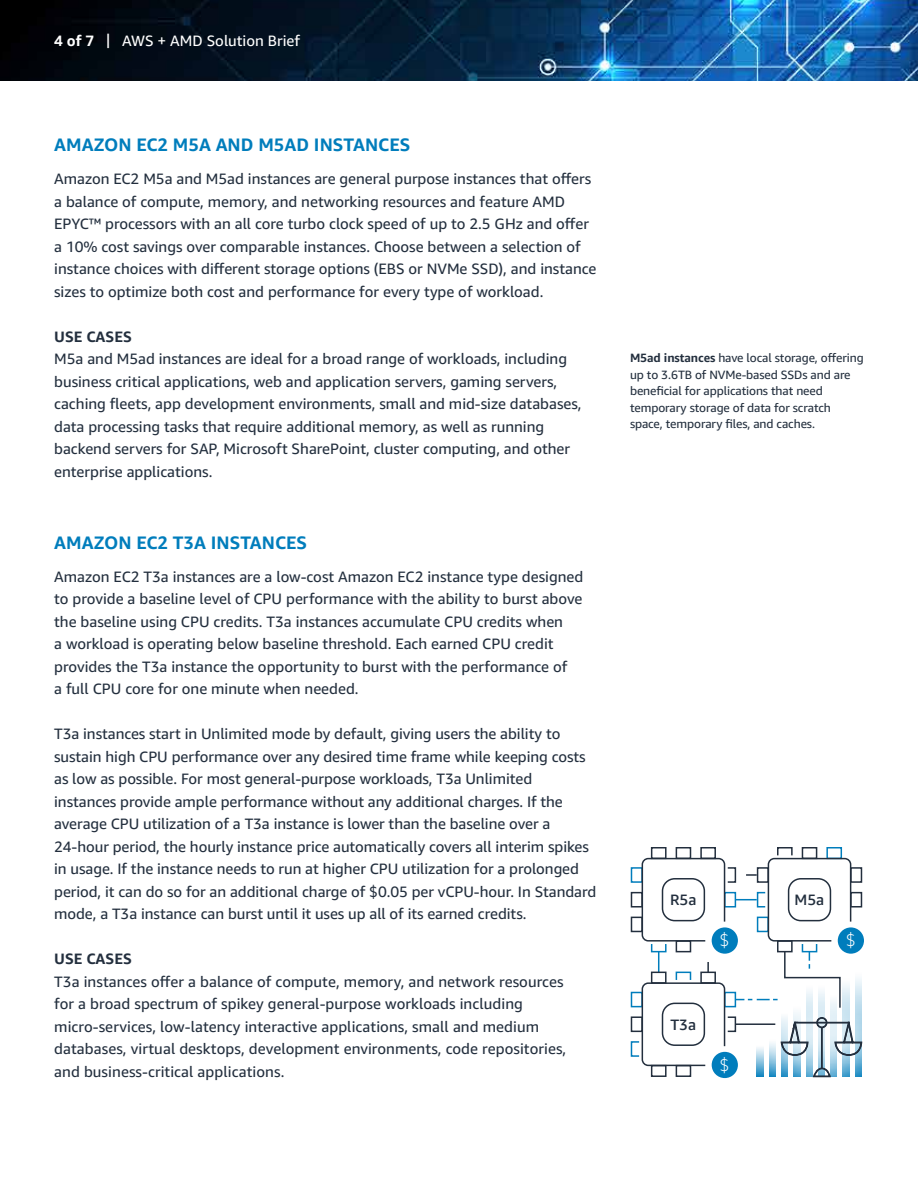
<style>
.page{position:relative;width:918px;height:1188px;background:#fff}
.page>*{position:absolute;margin:0;border:0;box-sizing:border-box;transform-origin:0 0}
.t1{font:700 18px "Amazon Ember";color:#007dbc}
.t2{font:300 17.25px "Amazon Ember";color:#fff}
.t3{font:500 15.15px "Amazon Ember";color:#232f3e}
.t4{font:15px/22.5px "Amazon Ember";color:#232f3e}
.t5{font:15px "Amazon Ember";color:#fff}
.t6{font:700 15px "Amazon Ember";color:#232f3e}
.t7{font:12px/16.5px "Amazon Ember";letter-spacing:-.01em;color:#232f3e}
.s1{font-weight:700}
</style>
<div class="page">
<img style="left:0;top:0;width:918px;height:81px">
<svg style="left:658px;top:952px;width:1px;height:20px"></svg>
<div style="left:631px;top:917px;width:12px;height:15px;border:2px solid #232f3e"></div>
<div style="left:631px;top:892px;width:12px;height:16px;border:2px solid #232f3e"></div>
<div style="left:631px;top:867px;width:12px;height:16px;border:2px solid #007dbc"></div>
<div style="left:724px;top:892px;width:12px;height:16px;border:2px solid #007dbc"></div>
<div style="left:700px;top:847px;width:16px;height:12px;border:2px solid #232f3e"></div>
<div style="left:676px;top:847px;width:15px;height:12px;border:2px solid #232f3e"></div>
<div style="left:651px;top:847px;width:16px;height:12px;border:2px solid #232f3e"></div>
<div style="left:651px;top:943px;width:16px;height:9px;border:2px solid #007dbc"></div>
<div style="left:727px;top:867px;width:9px;height:16px;border:2px solid #232f3e"></div>
<svg style="left:641px;top:857px;width:85px;height:85px"></svg>
<div style="left:757px;top:867px;width:12px;height:16px;border:2px solid #232f3e"></div>
<div style="left:850px;top:892px;width:12px;height:16px;border:2px solid #232f3e"></div>
<div style="left:850px;top:867px;width:12px;height:16px;border:2px solid #232f3e"></div>
<div style="left:826px;top:847px;width:16px;height:12px;border:2px solid #007dbc"></div>
<div style="left:802px;top:847px;width:15px;height:12px;border:2px solid #232f3e"></div>
<div style="left:777px;top:847px;width:16px;height:9px;border:2px solid #232f3e"></div>
<div style="left:757px;top:892px;width:9px;height:16px;border:2px solid #007dbc"></div>
<svg style="left:767px;top:857px;width:85px;height:51px"></svg>
<div style="left:631px;top:992px;width:12px;height:15px;border:2px solid #007dbc"></div>
<svg style="left:641px;top:982px;width:29px;height:85px"></svg>
<div style="left:662px;top:1003px;width:43px;height:43px;border:2px solid #232f3e;border-radius:12px"></div>
<div style="left:631px;top:1016px;width:12px;height:16px;border:2px solid #232f3e"></div>
<div style="left:651px;top:1065px;width:16px;height:12px;border:2px solid #232f3e"></div>
<div style="left:651px;top:972px;width:16px;height:12px;border:2px solid #232f3e"></div>
<div style="left:631px;top:1041px;width:9px;height:16px;border:2px solid #007dbc"></div>
<img style="left:670px;top:908px;width:194px;height:171px">
<svg style="left:780px;top:1017px;width:83px;height:62px"></svg>
<svg style="left:707px;top:962px;width:2px;height:10px"></svg>
<svg style="left:735px;top:899px;width:22px;height:1px"></svg>
<svg style="left:746px;top:874px;width:11px;height:2px"></svg>
<hr style="left:735px;top:1023px;width:40px;height:2px;background:#232f3e">
<svg style="left:735px;top:950px;width:106px;height:59px"></svg>
<p class="t5" style="left:54px;top:32px;width:247px"><span class="s1">4 of 7</span> | AWS + AMD Solution Brief</p>
<p class="t1" style="left:54px;top:134px;width:358px">AMAZON EC2 M5A AND M5AD INSTANCES</p>
<p class="t4" style="left:54px;top:168px;width:544px">Amazon EC2 M5a and M5ad instances are general purpose instances that offers a balance of compute, memory, and networking resources and feature AMD EPYC™ processors with an all core turbo clock speed of up to 2.5 GHz and offer a 10% cost savings over comparable instances. Choose between a selection of instance choices with different storage options (EBS or NVMe SSD), and instance sizes to optimize both cost and performance for every type of workload.</p>
<p class="t6" style="left:54px;top:327px;width:79px">USE CASES</p>
<p class="t4" style="left:54px;top:348px;width:529px">M5a and M5ad instances are ideal for a broad range of workloads, including business critical applications, web and application servers, gaming servers, caching fleets, app development environments, small and mid-size databases, data processing tasks that require additional memory, as well as running backend servers for SAP, Microsoft SharePoint, cluster computing, and other enterprise applications.</p>
<p class="t7" style="left:630px;top:350px;width:235px"><span class="s1">M5ad instances</span> have local storage, offering up to 3.6TB of NVMe-based SSDs and are beneficial for applications that need temporary storage of data for scratch space, temporary files, and caches.</p>
<p class="t1" style="left:54px;top:531px;width:254px">AMAZON EC2 T3A INSTANCES</p>
<p class="t4" style="left:54px;top:565px;width:531px">Amazon EC2 T3a instances are a low-cost Amazon EC2 instance type designed to provide a baseline level of CPU performance with the ability to burst above the baseline using CPU credits. T3a instances accumulate CPU credits when<br>a workload is operating below baseline threshold. Each earned CPU credit provides the T3a instance the opportunity to burst with the performance of<br>a full CPU core for one minute when needed.</p>
<p class="t4" style="left:54px;top:723px;width:544px">T3a instances start in Unlimited mode by default, giving users the ability to sustain high CPU performance over any desired time frame while keeping costs as low as possible. For most general-purpose workloads, T3a Unlimited instances provide ample performance without any additional charges. If the average CPU utilization of a T3a instance is lower than the baseline over a 24-hour period, the hourly instance price automatically covers all interim spikes in usage. If the instance needs to run at higher CPU utilization for a prolonged period, it can do so for an additional charge of $0.05 per vCPU-hour. In Standard mode, a T3a instance can burst until it uses up all of its earned credits.</p>
<p class="t6" style="left:54px;top:949px;width:79px">USE CASES</p>
<p class="t4" style="left:54px;top:970px;width:514px">T3a instances offer a balance of compute, memory, and network resources for a broad spectrum of spikey general-purpose workloads including micro-services, low-latency interactive applications, small and medium databases, virtual desktops, development environments, code repositories, and business-critical applications.</p>
<p class="t3" style="left:670px;top:891px;width:28px">R5a</p>
<p class="t3" style="left:795px;top:891px;width:31px">M5a</p>
<p class="t2" style="left:720px;top:930px;width:12px">$</p>
<p class="t2" style="left:846px;top:930px;width:12px">$</p>
<p class="t3" style="left:670px;top:1015px;width:27px">T3a</p>
<p class="t2" style="left:720px;top:1054px;width:12px">$</p>
</div>
